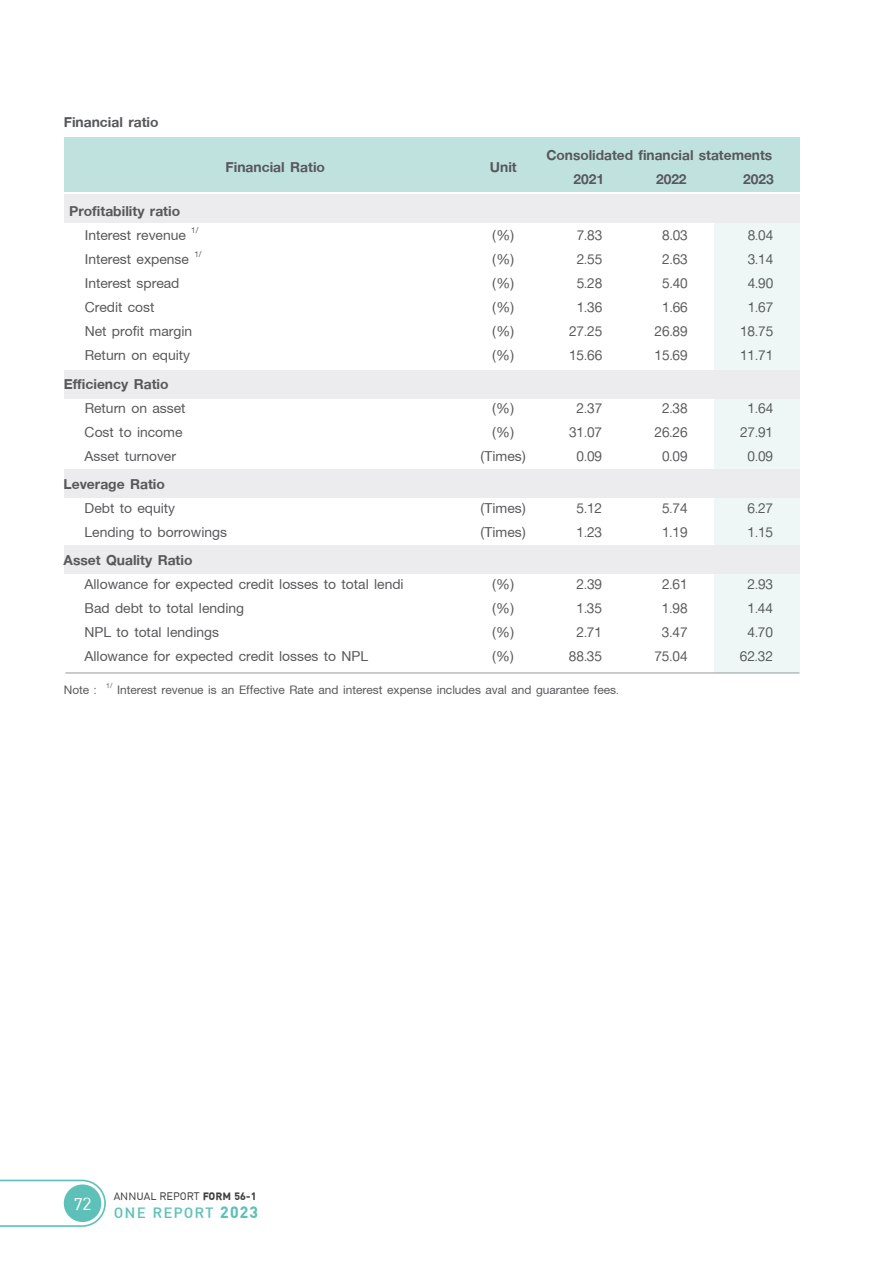
<style>
.page{position:relative;width:893px;height:1263px;background:#fff}
.page>*{position:absolute;margin:0;border:0;box-sizing:border-box;transform-origin:0 0}
.t1{font:24px "DB Ozone X";color:#fff}
.t2{font:21px "PS Lx Text";color:#57585a}
.t3{font:700 21px/24px "PS Lx Text";color:#57585a}
.t4{font:500 21px "DB Ozone X";letter-spacing:.055em;color:#5dc1b9}
.t5{font:18px "PS Lx Text";color:#57585a}
.t6{font:15px "DB Ozone X";color:#3e3e3f}
.s1{font-weight:400}
.s2{font-weight:700}
.s3{font-weight:700;font-size:22.5px}
</style>
<div class="page">
<svg style="left:0;top:1180px;width:106px;height:47px"></svg>
<div style="left:64px;top:1184px;width:37px;height:38px;background:#5dc1b9;border-radius:50%"></div>
<div style="left:714px;top:224px;width:85px;height:449px;background:#eef7f6"></div>
<div style="left:64px;top:545px;width:735px;height:29px;background:#ececee"></div>
<div style="left:64px;top:469px;width:735px;height:28px;background:#ececee"></div>
<div style="left:64px;top:370px;width:735px;height:29px;background:#ececee"></div>
<div style="left:64px;top:195px;width:735px;height:28px;background:#ececee"></div>
<div style="left:64px;top:137px;width:735px;height:55px;background:#c0e2df"></div>
<hr style="left:65px;top:673px;width:734px;height:1px;background:#97999c">
<p class="t3" style="left:64px;top:112px;width:96px">Financial ratio</p>
<p class="t3" style="left:85px;top:201px;width:115px;text-indent:-16px">Profitability ratio<br><span class="s1">Interest revenue</span> <sup>1/</sup></p>
<p class="t3" style="left:226px;top:156px;width:101px">Financial Ratio</p>
<p class="t3" style="left:490px;top:156px;width:28px">Unit</p>
<p class="t3" style="left:573px;top:144px;width:200px;text-indent:-27px">Consolidated financial statements<br>2021</p>
<p class="t3" style="left:656px;top:168px;width:32px">2022</p>
<p class="t3" style="left:743px;top:168px;width:32px">2023</p>
<p class="t2" style="left:492px;top:223px;width:24px">(%)</p>
<p class="t2" style="left:577px;top:223px;width:27px">7.83</p>
<p class="t2" style="left:662px;top:223px;width:27px">8.03</p>
<p class="t2" style="left:748px;top:223px;width:27px">8.04</p>
<p class="t2" style="left:85px;top:247px;width:118px">Interest expense <sup>1/</sup></p>
<p class="t2" style="left:492px;top:247px;width:24px">(%)</p>
<p class="t2" style="left:577px;top:247px;width:27px">2.55</p>
<p class="t2" style="left:662px;top:247px;width:27px">2.63</p>
<p class="t2" style="left:748px;top:247px;width:27px">3.14</p>
<p class="t2" style="left:85px;top:271px;width:96px">Interest spread</p>
<p class="t2" style="left:492px;top:271px;width:24px">(%)</p>
<p class="t2" style="left:577px;top:271px;width:27px">5.28</p>
<p class="t2" style="left:662px;top:271px;width:27px">5.40</p>
<p class="t2" style="left:748px;top:271px;width:27px">4.90</p>
<p class="t2" style="left:85px;top:295px;width:71px">Credit cost</p>
<p class="t2" style="left:492px;top:295px;width:24px">(%)</p>
<p class="t2" style="left:577px;top:295px;width:27px">1.36</p>
<p class="t2" style="left:662px;top:295px;width:27px">1.66</p>
<p class="t2" style="left:748px;top:295px;width:27px">1.67</p>
<p class="t2" style="left:85px;top:319px;width:109px">Net profit margin</p>
<p class="t2" style="left:492px;top:319px;width:24px">(%)</p>
<p class="t2" style="left:569px;top:319px;width:35px">27.25</p>
<p class="t2" style="left:655px;top:319px;width:35px">26.89</p>
<p class="t2" style="left:740px;top:319px;width:35px">18.75</p>
<p class="t2" style="left:85px;top:343px;width:107px">Return on equity</p>
<p class="t2" style="left:492px;top:343px;width:24px">(%)</p>
<p class="t2" style="left:569px;top:343px;width:35px">15.66</p>
<p class="t2" style="left:655px;top:343px;width:35px">15.69</p>
<p class="t2" style="left:740px;top:343px;width:35px">11.71</p>
<p class="t3" style="left:64px;top:373px;width:106px">Efficiency Ratio</p>
<p class="t2" style="left:85px;top:396px;width:102px">Return on asset</p>
<p class="t2" style="left:492px;top:396px;width:24px">(%)</p>
<p class="t2" style="left:577px;top:396px;width:27px">2.37</p>
<p class="t2" style="left:662px;top:396px;width:27px">2.38</p>
<p class="t2" style="left:748px;top:396px;width:27px">1.64</p>
<p class="t2" style="left:85px;top:420px;width:99px">Cost to income</p>
<p class="t2" style="left:492px;top:420px;width:24px">(%)</p>
<p class="t2" style="left:569px;top:420px;width:35px">31.07</p>
<p class="t2" style="left:654px;top:420px;width:35px">26.26</p>
<p class="t2" style="left:740px;top:420px;width:35px">27.91</p>
<p class="t2" style="left:85px;top:444px;width:93px">Asset turnover</p>
<p class="t2" style="left:480px;top:444px;width:48px">(Times)</p>
<p class="t2" style="left:577px;top:444px;width:27px">0.09</p>
<p class="t2" style="left:662px;top:444px;width:27px">0.09</p>
<p class="t2" style="left:748px;top:444px;width:27px">0.09</p>
<p class="t3" style="left:64px;top:473px;width:103px">Leverage Ratio</p>
<p class="t2" style="left:85px;top:496px;width:92px">Debt to equity</p>
<p class="t2" style="left:480px;top:496px;width:48px">(Times)</p>
<p class="t2" style="left:577px;top:496px;width:27px">5.12</p>
<p class="t2" style="left:662px;top:496px;width:27px">5.74</p>
<p class="t2" style="left:747px;top:496px;width:27px">6.27</p>
<p class="t2" style="left:85px;top:520px;width:144px">Lending to borrowings</p>
<p class="t2" style="left:480px;top:520px;width:48px">(Times)</p>
<p class="t2" style="left:576px;top:520px;width:27px">1.23</p>
<p class="t2" style="left:662px;top:520px;width:27px">1.19</p>
<p class="t2" style="left:747px;top:520px;width:27px">1.15</p>
<p class="t3" style="left:64px;top:549px;width:130px">Asset Quality Ratio</p>
<p class="t2" style="left:85px;top:572px;width:321px">Allowance for expected credit losses to total lendi</p>
<p class="t2" style="left:492px;top:572px;width:24px">(%)</p>
<p class="t2" style="left:576px;top:572px;width:27px">2.39</p>
<p class="t2" style="left:662px;top:572px;width:27px">2.61</p>
<p class="t2" style="left:747px;top:572px;width:27px">2.93</p>
<p class="t2" style="left:85px;top:596px;width:161px">Bad debt to total lending</p>
<p class="t2" style="left:492px;top:596px;width:24px">(%)</p>
<p class="t2" style="left:576px;top:596px;width:27px">1.35</p>
<p class="t2" style="left:662px;top:596px;width:27px">1.98</p>
<p class="t2" style="left:747px;top:596px;width:27px">1.44</p>
<p class="t2" style="left:85px;top:620px;width:136px">NPL to total lendings</p>
<p class="t2" style="left:492px;top:620px;width:24px">(%)</p>
<p class="t2" style="left:576px;top:620px;width:27px">2.71</p>
<p class="t2" style="left:662px;top:620px;width:27px">3.47</p>
<p class="t2" style="left:747px;top:620px;width:27px">4.70</p>
<p class="t2" style="left:85px;top:644px;width:285px">Allowance for expected credit losses to NPL</p>
<p class="t2" style="left:492px;top:644px;width:24px">(%)</p>
<p class="t2" style="left:569px;top:644px;width:35px">88.35</p>
<p class="t2" style="left:654px;top:644px;width:35px">75.04</p>
<p class="t2" style="left:740px;top:644px;width:35px">62.32</p>
<p class="t5" style="left:64px;top:679px;width:556px">Note : <sup>1/</sup> Interest revenue is an Effective Rate and interest expense includes aval and guarantee fees.</p>
<p class="t1" style="left:74px;top:1190px;width:19px">72</p>
<p class="t6" style="left:114px;top:1188px;width:144px">ANNUAL REPORT <span class="s2">FORM 56-1</span></p>
<p class="t4" style="left:114px;top:1201px;width:146px">ONE REPORT <span class="s3">2023</span></p>
</div>
